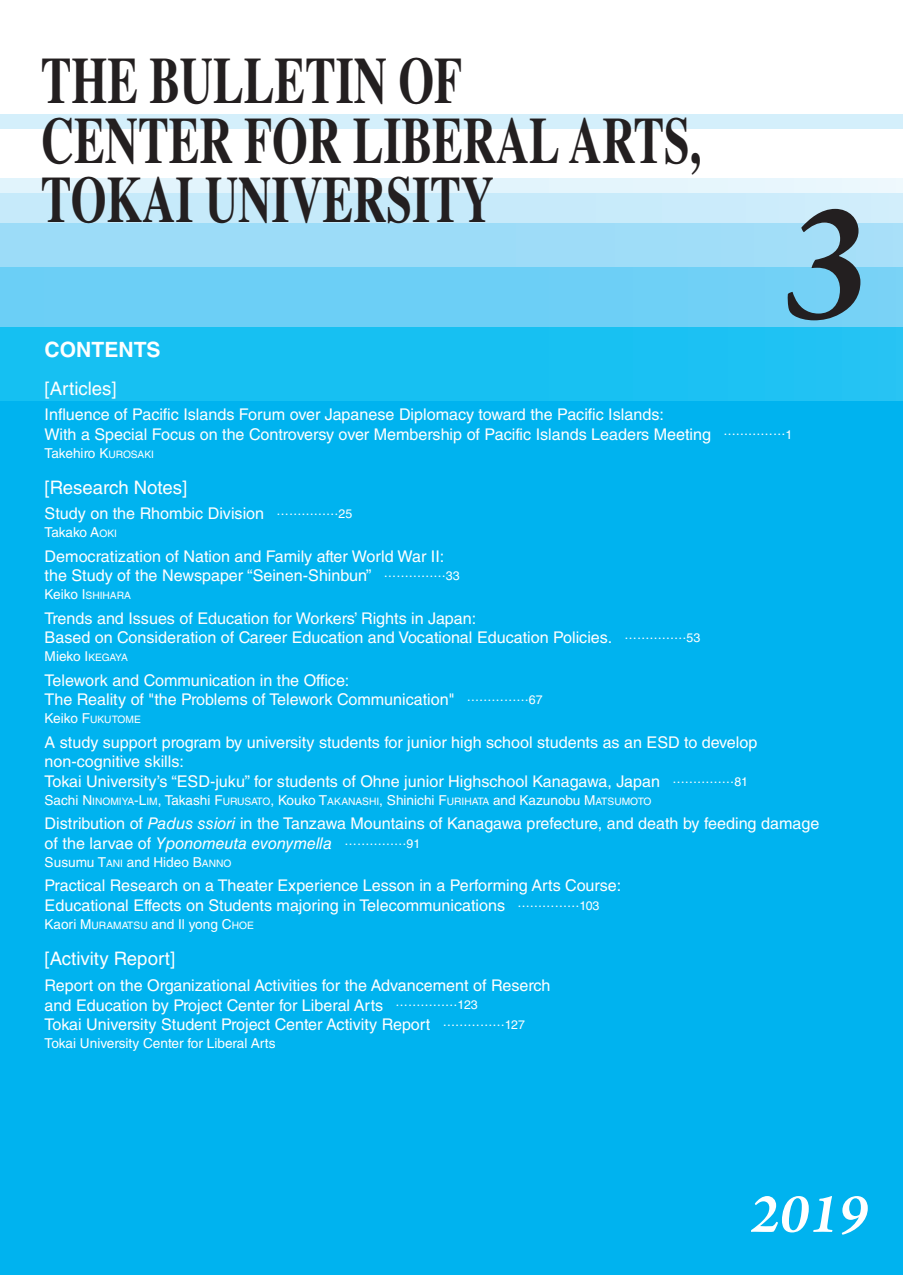
<style>
.page{position:relative;width:903px;height:1275px;background:#fff}
.page>*{position:absolute;margin:0;border:0;box-sizing:border-box;transform-origin:0 0}
.t1{font:italic 600 173.6px "Arno Pro";color:#231f20}
.t2{font:700 65.8px/59.5px "Times LT Std";color:#231f20;scale:.7 1}
.t3{font:italic 600 59.5px "Arno Pro";color:#fff}
.t4{font:700 21px "Helvetica LT Std";color:#fff}
.t5{font:18.55px "Helvetica LT Std";color:#fff}
.t6{font:16.1px/19.8px "Helvetica LT Std";color:#fff}
.t7{font:13.65px "Helvetica LT Std";color:#fff}
.t8{font:10.15px "Helvetica LT Std";color:#fff}
.s1{font-family:"Shin Go Pr 6";font-size:12.42px}
.s2{font-size:12.42px}
.s3{font-style:inherit}
.s4{font-size:10.15px}
.s5{font-size:13.65px}
.s6{font-style:italic}
</style>
<div class="page">
<div style="left:0;top:114px;width:903px;height:15px;background:#d4effb"></div>
<div style="left:0;top:179px;width:903px;height:14px;background:#e2f4fc"></div>
<div style="left:0;top:193px;width:903px;height:30px;background:#c6eafa"></div>
<div style="left:0;top:223px;width:903px;height:45px;background:#9cdcf8"></div>
<div style="left:0;top:268px;width:903px;height:59px;background:#6ccff6"></div>
<div style="left:0;top:327px;width:903px;height:75px;background:linear-gradient(to right,#13bff2,#20c2f3)"></div>
<div style="left:0;top:402px;width:903px;height:873px;background:#00b3ef"></div>
<h2 class="t2" style="left:41px;top:50px;width:945px">THE BULLETIN OF<br>CENTER FOR LIBERAL ARTS,<br>TOKAI UNIVERSITY</h2>
<h1 class="t1" style="left:782px;top:160px;width:88px">3</h1>
<h3 class="t4" style="left:45px;top:337px;width:117px">CONTENTS</h3>
<p class="t5" style="left:45px;top:378px;width:74px">[Articles]</p>
<p class="t6" style="left:45px;top:405px;width:749px">Influence of Pacific Islands Forum over Japanese Diplomacy toward the Pacific Islands:<br>With a Special Focus on the Controversy over Membership of Pacific Islands Leaders Meeting<span class="s1">　……………</span><span class="s2">1</span></p>
<p class="t7" style="left:45px;top:445px;width:111px">Takehiro <span class="s3">K</span><span class="s4">UROSAKI</span></p>
<p class="t5" style="left:45px;top:477px;width:144px">[Research Notes]</p>
<p class="t6" style="left:45px;top:504px;width:309px">Study on the Rhombic Division<span class="s1">　……………</span><span class="s2">25</span></p>
<p class="t7" style="left:45px;top:524px;width:74px">Takako <span class="s3">A</span><span class="s4">OKI</span></p>
<p class="t6" style="left:45px;top:546px;width:417px">Democratization of Nation and Family after World War II: the Study of the Newspaper “Seinen-Shinbun”<span class="s1">　……………</span><span class="s2">33</span></p>
<p class="t8" style="left:45px;top:590px;width:88px"><span class="s5">Keiko</span> <span class="s5">I</span> SHIHARA</p>
<p class="t6" style="left:45px;top:608px;width:657px">Trends and Issues of Education for Workers’ Rights in Japan:<br>Based on Consideration of Career Education and Vocational Education Policies.<span class="s1">　……………</span><span class="s2">53</span></p>
<p class="t8" style="left:45px;top:652px;width:85px"><span class="s5">Mieko</span> <span class="s5">I</span> KEGAYA</p>
<p class="t6" style="left:45px;top:670px;width:499px">Telework and Communication in the Office:<br>The Reality of "the Problems of Telework Communication"<span class="s1">　……………</span><span class="s2">67</span></p>
<p class="t8" style="left:45px;top:714px;width:98px"><span class="s5">Keiko</span> <span class="s5">F</span>UKUTOME</p>
<p class="t6" style="left:45px;top:732px;width:714px">A study support program by university students for junior high school students as an ESD to develop non-cognitive skills:<br>Tokai University’s “ESD-juku” for students of Ohne junior Highschool Kanagawa, Japan<span class="s1">　……………</span><span class="s2">81</span></p>
<p class="t7" style="left:45px;top:792px;width:608px">Sachi <span class="s3">N</span><span class="s4">INOMIYA</span>-L<span class="s4">IM</span>, Takashi <span class="s3">F</span><span class="s4">URUSATO</span>, Kouko <span class="s3">T</span><span class="s4">AKANASHI</span>, Shinichi <span class="s3">F</span><span class="s4">URIHATA</span> and Kazunobu <span class="s3">M</span><span class="s4">ATSUMOTO</span></p>
<p class="t6" style="left:45px;top:814px;width:776px">Distribution of <span class="s6">Padus ssiori</span> in the Tanzawa Mountains of Kanagawa prefecture, and death by feeding damage of the larvae of <span class="s6">Yponomeuta evonymella</span><span class="s1">　……………</span><span class="s2">91</span></p>
<p class="t7" style="left:45px;top:854px;width:188px">Susumu <span class="s3">T</span><span class="s4">ANI</span> and Hideo <span class="s3">B</span><span class="s4">ANNO</span></p>
<p class="t6" style="left:45px;top:876px;width:578px">Practical Research on a Theater Experience Lesson in a Performing Arts Course:<br>Educational Effects on Students majoring in Telecommunications<span class="s1">　……………</span><span class="s2">103</span></p>
<p class="t7" style="left:45px;top:916px;width:211px">Kaori <span class="s3">M</span> <span class="s4">URAMATSU</span> and Il yong <span class="s3">C</span><span class="s4">HOE</span></p>
<p class="t5" style="left:45px;top:948px;width:132px">[Activity Report]</p>
<p class="t6" style="left:45px;top:975px;width:507px">Report on the Organizational Activities for the Advancement of Reserch and Education by Project Center for Liberal Arts<span class="s1">　……………</span><span class="s2">123<br></span>Tokai University Student Project Center Activity Report<span class="s1">　……………</span><span class="s2">127</span></p>
<p class="t7" style="left:45px;top:1035px;width:232px">Tokai University Center for Liberal Arts</p>
<h3 class="t3" style="left:750px;top:1179px;width:120px">2019</h3>
</div>
